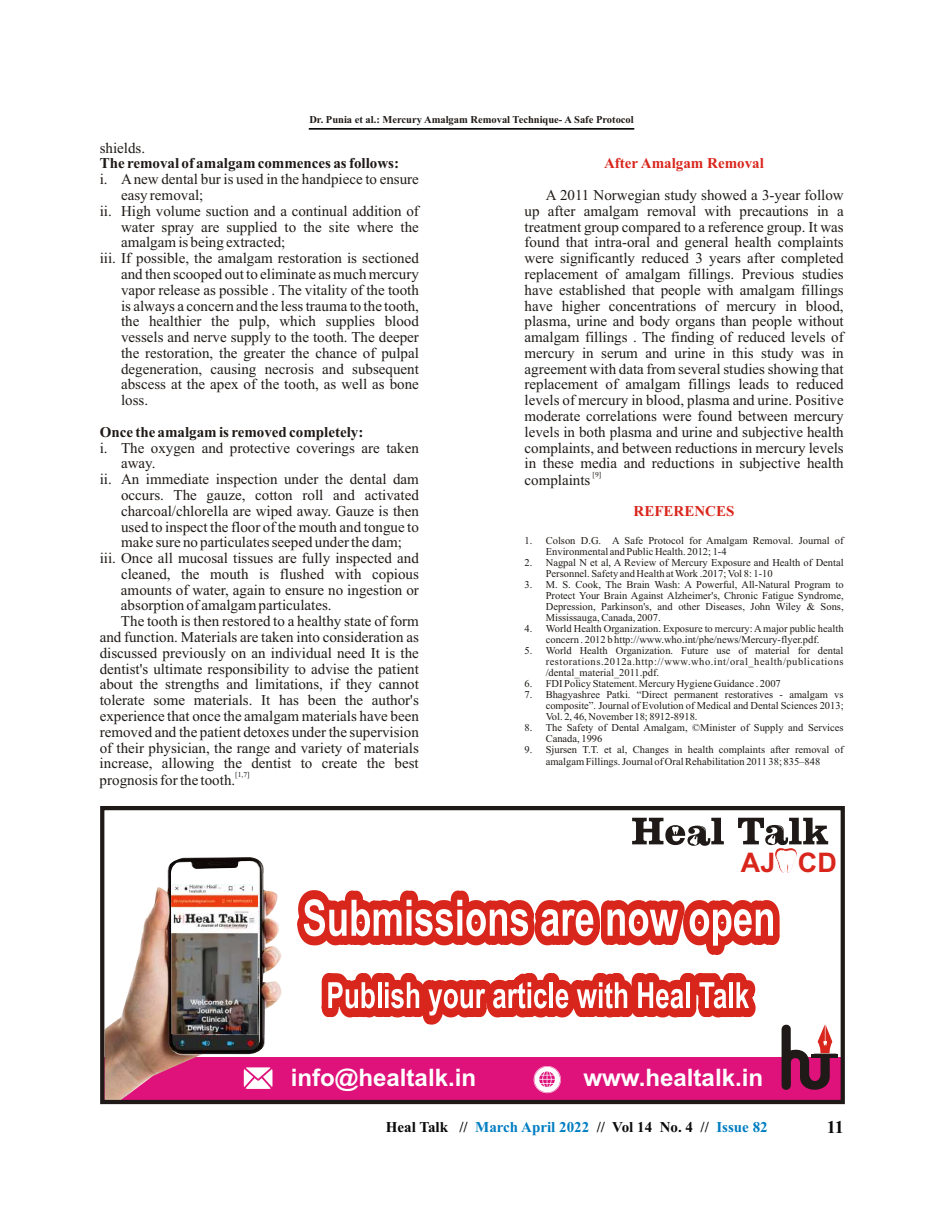
<style>
.page{position:relative;width:942px;height:1218px;background:#fff}
.page>*{position:absolute;margin:0;border:0;box-sizing:border-box;transform-origin:0 0}
.t1{font:700 27px "Arial";color:#d9261c}
.t2{font:700 24.15px "Arial";color:#fff}
.t3{font:700 18px "Times New Roman";color:#0a0a0d}
.t4{font:15px/15.8px "Times New Roman";color:#1f1a17}
.t5{font:700 15px "Times New Roman";color:#1f1a17}
.t6{font:700 15px "Times New Roman";color:#0a0a0d}
.t7{font:700 15px "Times New Roman";color:#d9261c}
.t8{font:10.5px/11.1px "Times New Roman";color:#1f1a17}
.t9{font:10.5px "Times New Roman";letter-spacing:.05em;color:#1f1a17}
.t10{font:700 10.5px "Times New Roman";color:#1f1a17}
.t11{font:7.5px "Times New Roman";color:#1f1a17}
.s1{color:#007dc2}
</style>
<div class="page">
<hr style="left:309px;top:128px;width:324px;height:1px;background:#0a0a0d">
<div style="left:102px;top:1057px;width:741px;height:42px;background:#de127a"></div>
<svg style="left:781px;top:1024px;width:56px;height:66px"></svg>
<svg style="left:811px;top:1053px;width:27px;height:4px"></svg>
<svg style="left:533px;top:1066px;width:27px;height:27px"></svg>
<img style="left:105px;top:857px;width:177px;height:242px">
<svg style="left:171px;top:861px;width:87px;height:173px"></svg>
<img style="left:172px;top:884px;width:85px;height:150px">
<svg style="left:297px;top:890px;width:482px;height:64px"></svg>
<div style="left:100px;top:806px;width:744px;height:298px;border:4px solid #1f1a17"></div>
<svg style="left:321px;top:973px;width:434px;height:51px"></svg>
<svg style="left:632px;top:817px;width:195px;height:56px"></svg>
<p class="t10" style="left:309px;top:116px;width:326px">Dr. Punia et al.: Mercury Amalgam Removal Technique- A Safe Protocol</p>
<p class="t4" style="left:100px;top:141px;width:47px">shields.</p>
<p class="t5" style="left:100px;top:158px;width:301px">The removal of amalgam commences as follows:</p>
<p class="t4" style="left:121px;top:173px;width:299px;text-indent:-21px">i. Anew dental bur is used in the handpiece to ensure easy removal;</p>
<p class="t7" style="left:604px;top:158px;width:161px">After Amalgam Removal</p>
<p class="t4" style="left:545px;top:188px;width:299px">A 2011 Norwegian study showed a 3-year follow</p>
<p class="t4" style="left:100px;top:204px;width:320px">ii. High volume suction and a continual addition of</p>
<p class="t4" style="left:524px;top:204px;width:320px">up after amalgam removal with precautions in a</p>
<p class="t4" style="left:121px;top:220px;width:299px">water spray are supplied to the site where the</p>
<p class="t4" style="left:524px;top:220px;width:320px">treatment group compared to a reference group. It was</p>
<p class="t4" style="left:121px;top:236px;width:166px">amalgam is being extracted;</p>
<p class="t4" style="left:524px;top:236px;width:320px">found that intra-oral and general health complaints</p>
<p class="t4" style="left:100px;top:252px;width:320px">iii. If possible, the amalgam restoration is sectioned</p>
<p class="t4" style="left:524px;top:252px;width:320px">were significantly reduced 3 years after completed</p>
<p class="t4" style="left:121px;top:267px;width:299px">and then scooped out to eliminate as much mercury</p>
<p class="t4" style="left:524px;top:267px;width:320px">replacement of amalgam fillings. Previous studies</p>
<p class="t4" style="left:121px;top:283px;width:299px">vapor release as possible . The vitality of the tooth</p>
<p class="t4" style="left:524px;top:283px;width:320px">have established that people with amalgam fillings</p>
<p class="t4" style="left:121px;top:299px;width:299px">is always a concern and the less trauma to the tooth,</p>
<p class="t4" style="left:524px;top:299px;width:320px">have higher concentrations of mercury in blood,</p>
<p class="t4" style="left:121px;top:315px;width:299px">the healthier the pulp, which supplies blood</p>
<p class="t4" style="left:524px;top:315px;width:320px">plasma, urine and body organs than people without</p>
<p class="t4" style="left:121px;top:331px;width:299px">vessels and nerve supply to the tooth. The deeper</p>
<p class="t4" style="left:524px;top:331px;width:320px">amalgam fillings . The finding of reduced levels of</p>
<p class="t4" style="left:121px;top:346px;width:299px">the restoration, the greater the chance of pulpal</p>
<p class="t4" style="left:524px;top:346px;width:320px">mercury in serum and urine in this study was in</p>
<p class="t4" style="left:121px;top:362px;width:299px">degeneration, causing necrosis and subsequent</p>
<p class="t4" style="left:524px;top:362px;width:320px">agreement with data from several studies showing that</p>
<p class="t4" style="left:121px;top:378px;width:299px">abscess at the apex of the tooth, as well as bone</p>
<p class="t4" style="left:524px;top:378px;width:320px">replacement of amalgam fillings leads to reduced</p>
<p class="t4" style="left:121px;top:394px;width:29px">loss.</p>
<p class="t4" style="left:524px;top:394px;width:320px">levels of mercury in blood, plasma and urine. Positive moderate correlations were found between mercury</p>
<p class="t5" style="left:100px;top:426px;width:265px">Once the amalgam is removed completely:</p>
<p class="t4" style="left:524px;top:425px;width:320px">levels in both plasma and urine and subjective health</p>
<p class="t4" style="left:100px;top:441px;width:320px">i. The oxygen and protective coverings are taken</p>
<p class="t4" style="left:524px;top:441px;width:320px">complaints, and between reductions in mercury levels</p>
<p class="t4" style="left:121px;top:457px;width:36px">away.</p>
<p class="t4" style="left:524px;top:457px;width:320px">in these media and reductions in subjective health</p>
<p class="t11" style="left:592px;top:472px;width:10px">[9]</p>
<p class="t4" style="left:100px;top:473px;width:320px">ii. An immediate inspection under the dental dam</p>
<p class="t4" style="left:524px;top:473px;width:67px">complaints</p>
<p class="t4" style="left:121px;top:488px;width:299px;text-align:justify">occurs. The gauze, cotton roll and activated charcoal/chlorella are wiped away. Gauze is then used to inspect the floor of the mouth and tongue to makesure no particulates seeped under the dam;</p>
<p class="t7" style="left:633px;top:505px;width:102px">REFERENCES</p>
<p class="t8" style="left:545px;top:535px;width:299px;text-indent:-21px">1. Colson D.G. A Safe Protocol for Amalgam Removal. Journal of<br>Environmental and Public Health. 2012; 1-4</p>
<p class="t4" style="left:100px;top:551px;width:320px">iii. Once all mucosal tissues are fully inspected and</p>
<p class="t8" style="left:524px;top:557px;width:320px">2. Nagpal N et al, A Review of Mercury Exposure and Health of Dental</p>
<p class="t4" style="left:121px;top:567px;width:299px">cleaned, the mouth is flushed with copious</p>
<p class="t8" style="left:545px;top:568px;width:228px">Personnel. Safety and Health at Work .2017; Vol 8: 1-10</p>
<p class="t8" style="left:524px;top:579px;width:320px">3. M. S. Cook, The Brain Wash: A Powerful, All-Natural Program to</p>
<p class="t4" style="left:121px;top:583px;width:299px">amounts of water, again to ensure no ingestion or</p>
<p class="t8" style="left:545px;top:590px;width:299px">Protect Your Brain Against Alzheimer's, Chronic Fatigue Syndrome,</p>
<p class="t4" style="left:121px;top:599px;width:212px">absorption of amalgam particulates.</p>
<p class="t8" style="left:545px;top:602px;width:299px">Depression, Parkinson's, and other Diseases, John Wiley &amp; Sons,<br>Mississauga, Canada, 2007.</p>
<p class="t4" style="left:121px;top:615px;width:299px">The tooth is then restored to a healthy state of form</p>
<p class="t8" style="left:524px;top:624px;width:320px">4. World Health Organization. Exposure to mercury: Amajor public health</p>
<p class="t4" style="left:100px;top:630px;width:320px">and function. Materials are taken into consideration as</p>
<p class="t8" style="left:545px;top:635px;width:275px">concern . 2012 b http://www.who.int/phe/news/Mercury-flyer.pdf.</p>
<p class="t8" style="left:524px;top:646px;width:320px">5. World Health Organization. Future use of material for dental</p>
<p class="t4" style="left:100px;top:646px;width:320px">discussed previously on an individual need It is the</p>
<p class="t9" style="left:545px;top:658px;width:299px">restorations.2012a.http://www.who.int/oral_health/publications</p>
<p class="t4" style="left:100px;top:662px;width:320px">dentist's ultimate responsibility to advise the patient</p>
<p class="t8" style="left:545px;top:668px;width:115px">/dental_material_2011.pdf.</p>
<p class="t4" style="left:100px;top:678px;width:35px">about</p>
<p class="t8" style="left:524px;top:679px;width:258px">6. FDI Policy Statement. Mercury Hygiene Guidance . 2007</p>
<p class="t4" style="left:140px;top:678px;width:280px">the strengths and limitations, if they cannot</p>
<p class="t8" style="left:524px;top:690px;width:320px">7. Bhagyashree Patki. “Direct permanent restoratives - amalgam vs</p>
<p class="t4" style="left:100px;top:693px;width:320px">tolerate some materials. It has been the author's</p>
<p class="t8" style="left:545px;top:701px;width:299px">composite”. Journal of Evolution of Medical and Dental Sciences 2013;</p>
<p class="t4" style="left:100px;top:709px;width:320px">experience that once the amalgam materials have been</p>
<p class="t8" style="left:545px;top:712px;width:153px">Vol. 2, 46, November 18; 8912-8918.</p>
<p class="t8" style="left:524px;top:723px;width:320px">8. The Safety of Dental Amalgam, ©Minister of Supply and Services</p>
<p class="t4" style="left:100px;top:725px;width:320px">removed and the patient detoxes under the supervision</p>
<p class="t8" style="left:545px;top:734px;width:58px">Canada, 1996</p>
<p class="t4" style="left:100px;top:741px;width:320px">of their physician, the range and variety of materials</p>
<p class="t8" style="left:524px;top:745px;width:320px;text-align:center">9. Sjursen T.T. et al, Changes in health complaints after removal of amalgam Fillings. Journal of Oral Rehabilitation 2011 38; 835–848</p>
<p class="t4" style="left:100px;top:757px;width:320px">increase, allowing the dentist to create the best</p>
<p class="t11" style="left:235px;top:772px;width:16px">[1,7]</p>
<p class="t4" style="left:100px;top:773px;width:137px">prognosis for the tooth.</p>
<h1 class="t1" style="left:740px;top:852px;width:97px">AJ CD</h1>
<h2 class="t2" style="left:290px;top:1069px;width:187px">info@healtalk.in</h2>
<h2 class="t2" style="left:583px;top:1069px;width:181px">www.healtalk.in</h2>
<p class="t6" style="left:386px;top:1121px;width:383px">Heal Talk // <span class="s1">March April 2022</span> // Vol 14 No. 4 // <span class="s1">Issue 82</span></p>
<p class="t3" style="left:826px;top:1120px;width:19px">11</p>
</div>
